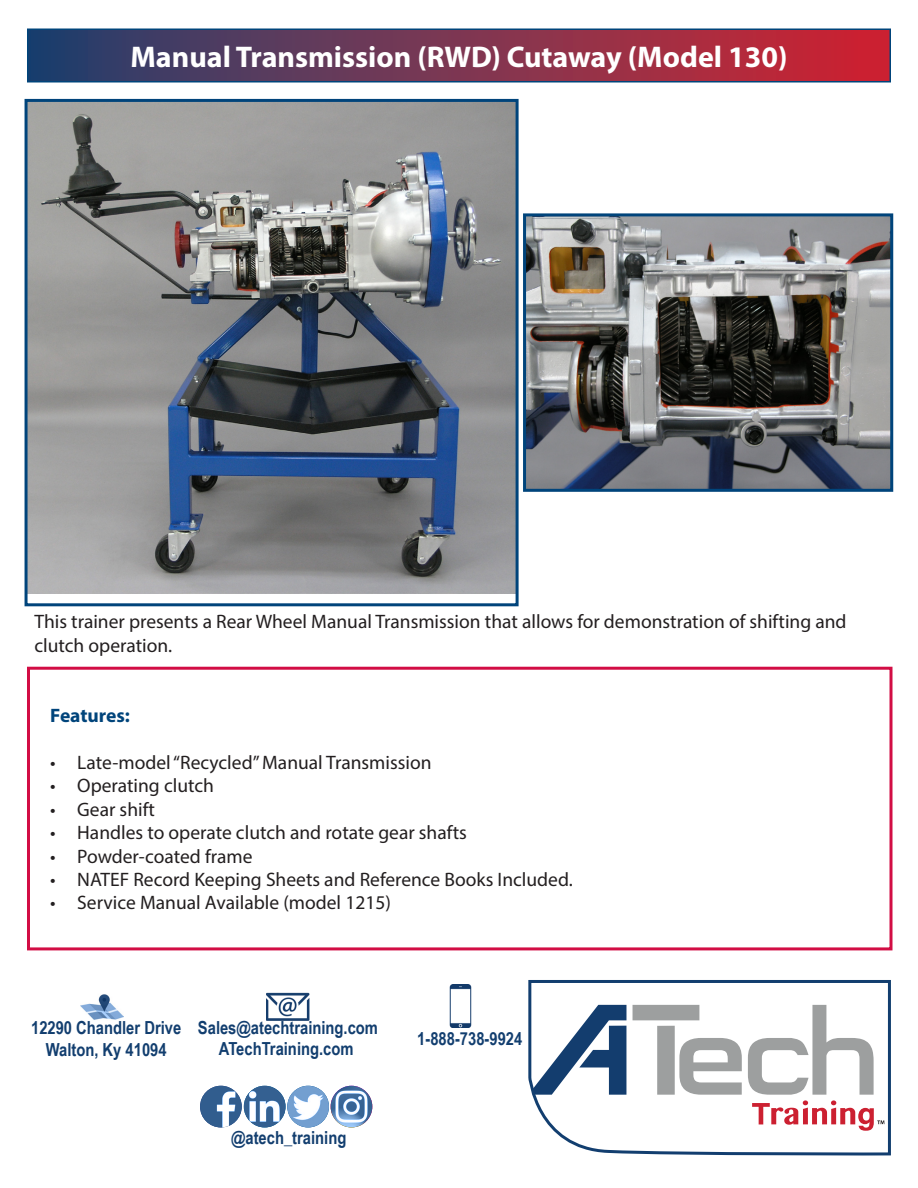
<style>
.page{position:relative;width:918px;height:1188px;background:#fff}
.page>*{position:absolute;margin:0;border:0;box-sizing:border-box;transform-origin:0 0}
.t1{font:700 30px "Myriad Pro";color:#fff}
.t2{font:19.5px/23.4px "Myriad Pro";color:#231f20}
.t3{font:700 19.5px "Myriad Pro";color:#00447b}
.t4{font:700 18px/21.6px "Arial Narrow";color:#123e6f;text-align:center}
</style>
<div class="page">
<div style="left:28px;top:29px;width:862px;height:53px;background:linear-gradient(to right,#24436f,#d32532)"></div>
<div style="left:27px;top:28px;width:864px;height:54px;border:2px solid #00447b"></div>
<div style="left:27px;top:667px;width:865px;height:283px;border:3px solid #d20d44"></div>
<img style="left:29px;top:103px;width:486px;height:490px">
<div style="left:25px;top:99px;width:494px;height:507px;border:3px solid #00447b"></div>
<img style="left:527px;top:217px;width:362px;height:271px">
<div style="left:523px;top:213px;width:370px;height:279px;border:3px solid #00447b"></div>
<svg style="left:528px;top:980px;width:363px;height:176px"></svg>
<img style="left:80px;top:994px;width:43px;height:26px">
<img style="left:266px;top:992px;width:43px;height:29px">
<img style="left:449px;top:985px;width:23px;height:43px">
<img style="left:200px;top:1086px;width:42px;height:41px">
<img style="left:244px;top:1086px;width:85px;height:41px">
<svg style="left:287px;top:1086px;width:42px;height:41px"></svg>
<img style="left:331px;top:1086px;width:41px;height:41px">
<p class="t1" style="left:130px;top:37px;width:659px">Manual Transmission (RWD) Cutaway (Model 130)</p>
<p class="t2" style="left:34px;top:610px;width:814px">This trainer presents a Rear Wheel Manual Transmission that allows for demonstration of shifting and clutch operation.</p>
<p class="t3" style="left:50px;top:703px;width:81px">Features:</p>
<p class="t2" style="left:50px;top:751px;width:383px">• Late-model “Recycled” Manual Transmission</p>
<p class="t2" style="left:50px;top:774px;width:165px">• Operating clutch</p>
<p class="t2" style="left:50px;top:797px;width:106px">• Gear shift</p>
<p class="t2" style="left:50px;top:821px;width:418px">• Handles to operate clutch and rotate gear shafts</p>
<p class="t2" style="left:50px;top:844px;width:204px">• Powder-coated frame</p>
<p class="t2" style="left:50px;top:868px;width:524px">• NATEF Record Keeping Sheets and Reference Books Included.</p>
<p class="t2" style="left:50px;top:891px;width:342px">• Service Manual Available (model 1215)</p>
<p class="t4" style="left:31px;top:1016px;width:152px">12290 Chandler Drive<br>Walton, Ky 41094</p>
<p class="t4" style="left:198px;top:1016px;width:182px">Sales@atechtraining.com</p>
<p class="t4" style="left:219px;top:1037px;width:136px">ATechTraining.com</p>
<p class="t4" style="left:231px;top:1126px;width:117px">@atech_training</p>
<p class="t4" style="left:417px;top:1027px;width:107px">1-888-738-9924</p>
</div>
